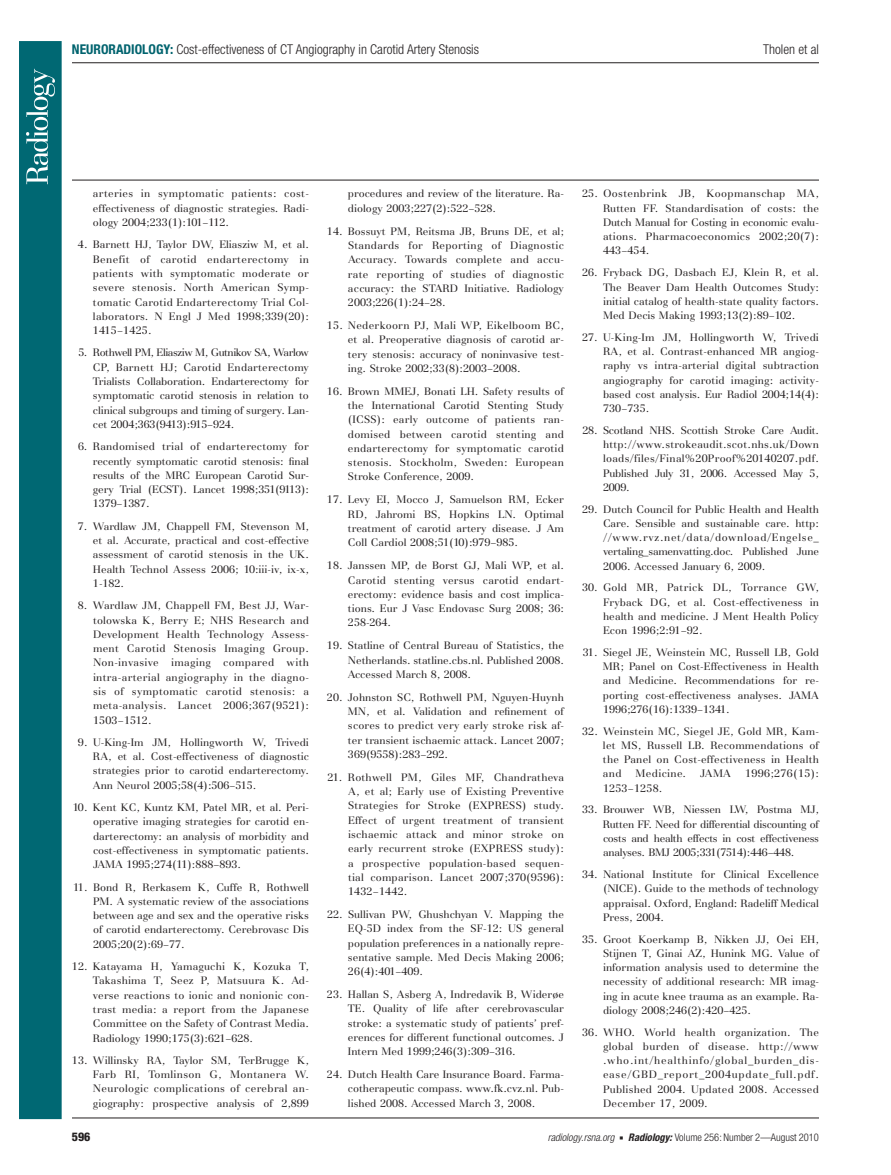
<style>
.page{position:relative;width:891px;height:1175px;background:#fff}
.page>*{position:absolute;margin:0;border:0;box-sizing:border-box;transform-origin:0 0}
.t1{font:300 condensed 13.5px "Helvetica Neue";color:#231f20}
.t2{font:800 condensed 12px "Helvetica Neue";color:#231f20}
.t3{font:10.8px/14.2px "AT Basilia";color:#231f20;text-align:justify}
.t4{font:10.8px "AT Basilia";letter-spacing:.03em;color:#231f20}
.t5{font:300 condensed 10.5px "Helvetica Neue";color:#231f20}
.s1{font-weight:700;color:#00636e}
.s2{font-style:italic}
.s3{font-family:"Universal Newswith Comm Pi";font-weight:400;font-stretch:normal;font-size:6px}
.s4{font-weight:700;font-style:italic}
</style>
<div class="page">
<div style="left:19px;top:41px;width:43px;height:1078px;background:#006873;border:2px solid #006873"></div>
<svg style="left:26px;top:69px;width:29px;height:115px"></svg>
<hr style="left:72px;top:180px;width:747px;height:1px;background:#231f20">
<hr style="left:72px;top:1117px;width:747px;height:1px;background:#231f20">
<hr style="left:72px;top:62px;width:747px;height:1px;background:#231f20">
<p class="t1" style="left:72px;top:44px;width:408px"><span class="s1">NEURORADIOLOGY:</span> Cost-effectiveness of CT Angiography in Carotid Artery Stenosis</p>
<p class="t1" style="left:763px;top:44px;width:57px">Tholen et al</p>
<p class="t3" style="left:93px;top:188px;width:218px">arteries in symptomatic patients: cost&shy;effectiveness of diagnostic strategies . Radi&shy;ology 2004 ; 233 ( 1 ): 101 – 112 .</p>
<p class="t3" style="left:93px;top:239px;width:218px;text-indent:-15px">4 . Barnett HJ , Taylor DW , Eliasziw M , et al .<br>Benefit of carotid endarterectomy in patients with symptomatic moderate or severe stenosis. North American Symp&shy;tomatic Carotid Endarterectomy Trial Col&shy;laborators . N Engl J Med 1998 ; 339 ( 20 ):<br>1415 – 1425 .</p>
<p class="t3" style="left:93px;top:347px;width:218px;text-indent:-15px">5 . Rothwell PM , Eliasziw M , Gutnikov SA , Warlow CP , Barnett HJ ; Carotid Endarterectomy Trialists Collaboration . Endarterectomy for symptomatic carotid stenosis in relation to clinical subgroups and timing of surgery . Lan&shy;cet 2004 ; 363 ( 9413 ): 915 – 924 .</p>
<p class="t3" style="left:93px;top:440px;width:218px;text-indent:-15px">6 . Randomised trial of endarterectomy for recently symptomatic carotid stenosis: final results of the MRC European Carotid Sur&shy;gery Trial (ECST) . Lancet 1998 ; 351 ( 9113 ):<br>1379 – 1387 .</p>
<p class="t3" style="left:93px;top:520px;width:218px;text-indent:-15px">7 . Wardlaw JM , Chappell FM , Stevenson M , et al. Accurate, practical and cost-effective assessment of carotid stenosis in the UK.<br>Health Technol Assess 2006 ; 10:iii-iv, ix-x, 1-182.</p>
<p class="t3" style="left:93px;top:599px;width:218px;text-indent:-15px">8 . Wardlaw JM , Chappell FM , Best JJ , War&shy;tolowska K , Berry E ; NHS Research and Development Health Technology Assess&shy;ment Carotid Stenosis Imaging Group .<br>Non-invasive imaging compared with intra-arterial angiography in the diagno&shy;sis of symptomatic carotid stenosis: a meta-analysis . Lancet 2006 ; 367 ( 9521 ):<br>1503 – 1512 .</p>
<p class="t3" style="left:93px;top:736px;width:218px;text-indent:-15px">9 . U-King-Im JM , Hollingworth W , Trivedi RA , et al . Cost-effectiveness of diagnostic strategies prior to carotid endarterectomy .<br>Ann Neurol 2005 ; 58 ( 4 ): 506 – 515 .</p>
<p class="t3" style="left:93px;top:801px;width:218px;text-indent:-20px">10 . Kent KC , Kuntz KM , Patel MR , et al . Peri&shy;operative imaging strategies for carotid en&shy;darterectomy: an analysis of morbidity and cost-effectiveness in symptomatic patients .<br>JAMA 1995 ; 274 ( 11 ): 888 – 893 .</p>
<p class="t3" style="left:93px;top:880px;width:218px;text-indent:-20px">11 . Bond R , Rerkasem K , Cuffe R , Rothwell PM . A systematic review of the associations between age and sex and the operative risks of carotid endarterectomy . Cerebrovasc Dis 2005 ; 20 ( 2 ): 69 – 77 .</p>
<p class="t3" style="left:93px;top:960px;width:218px;text-indent:-21px">12 . Katayama H , Yamaguchi K , Kozuka T , Takashima T , Seez P , Matsuura K . Ad&shy;verse reactions to ionic and nonionic con&shy;trast media: a report from the Japanese Committee on the Safety of Contrast Media .<br>Radiology 1990 ; 175 ( 3 ): 621 – 628 .</p>
<p class="t3" style="left:93px;top:1054px;width:218px;text-indent:-21px">13 . Willinsky RA , Taylor SM , TerBrugge K , Farb RI , Tomlinson G , Montanera W .<br>Neurologic complications of cerebral an&shy;giography: prospective analysis of 2,899</p>
<p class="t3" style="left:348px;top:188px;width:217px">procedures and review of the literature . Ra&shy;diology 2003 ; 227 ( 2 ): 522 – 528 .</p>
<p class="t3" style="left:348px;top:225px;width:218px;text-indent:-21px">14 . Bossuyt PM , Reitsma JB , Bruns DE , et al ; Standards for Reporting of Diagnostic Accuracy . Towards complete and accu&shy;rate reporting of studies of diagnostic accuracy: the STARD Initiative . Radiology 2003 ; 226 ( 1 ): 24 – 28 .</p>
<p class="t3" style="left:348px;top:319px;width:218px;text-indent:-21px">15 . Nederkoorn PJ , Mali WP , Eikelboom BC , et al . Preoperative diagnosis of carotid ar&shy;tery stenosis: accuracy of noninvasive test&shy;ing . Stroke 2002 ; 33 ( 8 ): 2003 – 2008 .</p>
<p class="t3" style="left:348px;top:385px;width:218px;text-indent:-21px">16 . Brown MMEJ , Bonati LH . Safety results of the International Carotid Stenting Study (ICSS): early outcome of patients ran&shy;domised between carotid stenting and endarterectomy for symptomatic carotid stenosis. Stockholm, Sweden: European Stroke Conference, 2009 .</p>
<p class="t3" style="left:348px;top:494px;width:218px;text-indent:-21px">17 . Levy EI , Mocco J , Samuelson RM , Ecker RD , Jahromi BS , Hopkins LN . Optimal treatment of carotid artery disease . J Am Coll Cardiol 2008 ; 51 ( 10 ): 979 – 985 .</p>
<p class="t3" style="left:348px;top:559px;width:218px;text-indent:-21px">18 . Janssen MP , de Borst GJ , Mali WP , et al.<br>Carotid stenting versus carotid endart&shy;erectomy: evidence basis and cost implica&shy;tions. Eur J Vasc Endovasc Surg 2008 ; 36:<br>258-264.</p>
<p class="t3" style="left:348px;top:639px;width:218px;text-indent:-21px">19 . Statline of Central Bureau of Statistics, the Netherlands. statline.cbs.nl. Published 2008.<br>Accessed March 8, 2008 .</p>
<p class="t3" style="left:348px;top:691px;width:218px;text-indent:-21px">20 . Johnston SC , Rothwell PM , Nguyen-Huynh MN , et al . Validation and refinement of scores to predict very early stroke risk af&shy;ter transient ischaemic attack . Lancet 2007 ; 369 ( 9558 ): 283 – 292 .</p>
<p class="t3" style="left:348px;top:771px;width:218px;text-indent:-21px">21 . Rothwell PM , Giles MF , Chandratheva A , et al ; Early use of Existing Preventive Strategies for Stroke (EXPRESS) study .<br>Effect of urgent treatment of transient ischaemic attack and minor stroke on early recurrent stroke (EXPRESS study): a prospective population-based sequen&shy;tial comparison . Lancet 2007 ; 370 ( 9596 ):<br>1432 – 1442 .</p>
<p class="t3" style="left:348px;top:908px;width:218px;text-indent:-21px">22 . Sullivan PW , Ghushchyan V . Mapping the EQ-5D index from the SF-12: US general population preferences in a nationally repre&shy;sentative sample . Med Decis Making 2006 ; 26 ( 4 ): 401 – 409 .</p>
<p class="t3" style="left:348px;top:988px;width:218px;text-indent:-21px">23 . Hallan S , Asberg A , Indredavik B , Widerøe TE . Quality of life after cerebrovascular stroke: a systematic study of patients’ pref&shy;erences for different functional outcomes . J Intern Med 1999 ; 246 ( 3 ): 309 – 316 .</p>
<p class="t3" style="left:348px;top:1068px;width:218px;text-indent:-21px">24 . Dutch Health Care Insurance Board . Farma&shy;cotherapeutic compass. www.fk.cvz.nl . Pub&shy;lished 2008. Accessed March 3, 2008 .</p>
<p class="t3" style="left:603px;top:188px;width:218px;text-indent:-21px">25 . Oostenbrink JB , Koopmanschap MA , Rutten FF . Standardisation of costs: the Dutch Manual for Costing in economic evalu&shy;ations . Pharmacoeconomics 2002 ; 20 ( 7 ):<br>443 – 454 .</p>
<p class="t3" style="left:603px;top:266px;width:217px;text-indent:-21px">26 . Fryback DG , Dasbach EJ , Klein R , et al .<br>The Beaver Dam Health Outcomes Study: initial catalog of health-state quality factors .<br>Med Decis Making 1993 ; 13 ( 2 ): 89 – 102 .</p>
<p class="t3" style="left:603px;top:331px;width:218px;text-indent:-21px">27 . U-King-Im JM , Hollingworth W , Trivedi RA , et al . Contrast-enhanced MR angiog&shy;raphy vs intra-arterial digital subtraction angiography for carotid imaging: activity&shy;based cost analysis . Eur Radiol 2004 ; 14 ( 4 ):<br>730 – 735 .</p>
<p class="t3" style="left:603px;top:424px;width:218px;text-indent:-21px">28 . Scotland NHS . Scottish Stroke Care Audit. http://www.strokeaudit.scot.nhs.uk/Down loads/files/Final%20Proof%20140207.pdf .<br>Published July 31, 2006. Accessed May 5, 2009 .</p>
<p class="t3" style="left:603px;top:503px;width:218px;text-indent:-21px">29 . Dutch Council for Public Health and Health Care . Sensible and sustainable care. http: //www.rvz.net/data/download/Engelse_ vertaling_samenvatting.doc . Published June 2006. Accessed January 6, 2009 .</p>
<p class="t3" style="left:603px;top:581px;width:218px;text-indent:-21px">30 . Gold MR , Patrick DL , Torrance GW , Fryback DG , et al . Cost-effectiveness in health and medicine . J Ment Health Policy Econ 1996 ; 2 : 91 – 92 .</p>
<p class="t3" style="left:603px;top:646px;width:218px;text-indent:-20px">31 . Siegel JE , Weinstein MC , Russell LB , Gold MR ; Panel on Cost-Effectiveness in Health and Medicine . Recommendations for re&shy;porting cost-effectiveness analyses . JAMA 1996 ; 276 ( 16 ): 1339 – 1341 .</p>
<p class="t3" style="left:603px;top:725px;width:218px;text-indent:-21px">32 . Weinstein MC , Siegel JE , Gold MR , Kam&shy;let MS , Russell LB . Recommendations of the Panel on Cost-effectiveness in Health and</p>
<p class="t4" style="left:636px;top:769px;width:52px">Medicine .</p>
<p class="t3" style="left:700px;top:767px;width:32px">JAMA</p>
<p class="t4" style="left:745px;top:769px;width:75px">1996 ; 276 ( 15 ):</p>
<p class="t3" style="left:582px;top:778px;width:238px;line-height:21.8px;text-indent:21px">1253 – 1258 .<br>33 . Brouwer WB , Niessen LW , Postma MJ ,</p>
<p class="t3" style="left:603px;top:818px;width:218px">Rutten FF . Need for differential discounting of costs and health effects in cost effectiveness analyses . BMJ 2005 ; 331 ( 7514 ): 446 – 448 .</p>
<p class="t3" style="left:603px;top:868px;width:218px;text-indent:-21px">34 . National Institute for Clinical Excellence (NICE) . Guide to the methods of technology appraisal . Oxford, England : Radeliff Medical Press , 2004 .</p>
<p class="t3" style="left:603px;top:932px;width:218px;text-indent:-21px">35 . Groot Koerkamp B , Nikken JJ , Oei EH , Stijnen T , Ginai AZ , Hunink MG . Value of information analysis used to determine the necessity of additional research: MR imag&shy;ing in acute knee trauma as an example . Ra&shy;diology 2008 ; 246 ( 2 ): 420 – 425 .</p>
<p class="t3" style="left:603px;top:1025px;width:218px;text-indent:-21px">36 . WHO . World health organization. The global burden of disease. http://www .who.int/healthinfo/global_burden_dis&shy;ease/GBD_report_2004update_full.pdf.<br>Published 2004 . Updated 2008. Accessed December 17, 2009 .</p>
<p class="t2" style="left:72px;top:1132px;width:20px">596</p>
<p class="t5" style="left:548px;top:1133px;width:273px"><span class="s2">radiology.rsna.org</span> <span class="s3">n</span> <span class="s4">Radiology:</span> Volume 256: Number 2—August 2010</p>
</div>
